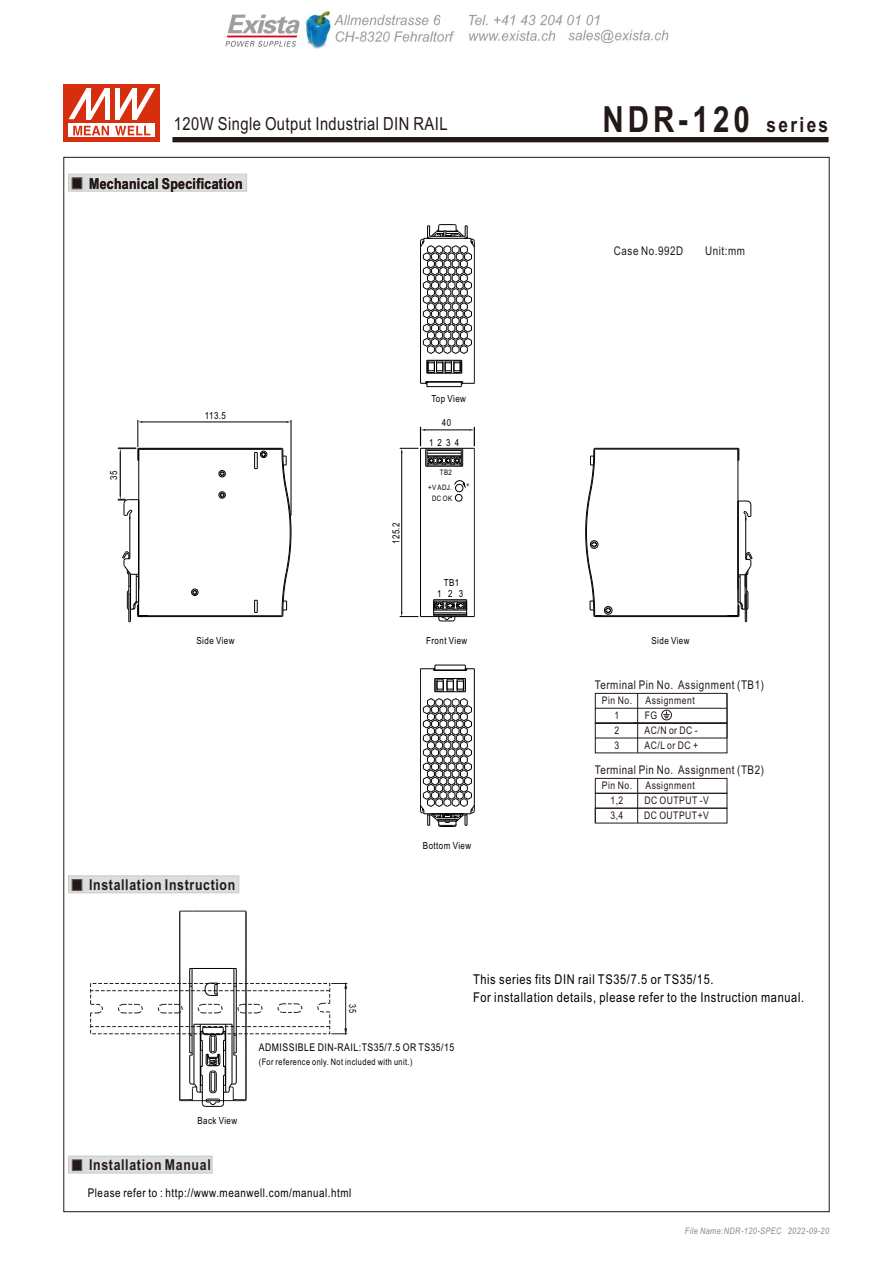
<style>
.page{position:relative;width:893px;height:1263px;background:#fff}
.page>*{position:absolute;margin:0;border:0;box-sizing:border-box;transform-origin:0 0}
.t1{font:700 36px "Arial Narrow";letter-spacing:.115em;color:#231916}
.t2{font:18px "Arial Narrow";letter-spacing:.025em;color:#231916}
.t3{font:700 15px "Arial Narrow";letter-spacing:.045em;color:#231916}
.t4{font:700 15px "Arial Narrow";letter-spacing:.025em;color:#231916}
.t5{font:13.5px/18.3px "Arial Narrow";letter-spacing:.045em;color:#000}
.t6{font:12px "Arial Narrow";letter-spacing:.045em;color:#231916}
.t7{font:12px "Arial Narrow";letter-spacing:.045em;color:#000}
.t8{font:10.65px "Arial Narrow";letter-spacing:.045em;color:#000}
.t9{font:10.5px/14.9px "Arial Narrow";letter-spacing:.045em;color:#231916}
.t10{font:9.75px "Arial Narrow";letter-spacing:.045em;color:#000}
.t11{font:9.75px "Arial Narrow";letter-spacing:.045em;color:#000;scale:.9 1}
.t12{font:9px "Arial Narrow";letter-spacing:.045em;color:#000}
.t13{font:italic 9px "Arial Narrow";letter-spacing:.045em;color:#898989}
.t14{font:7.5px "Arial Narrow";letter-spacing:.045em;color:#000}
.t15{font:700 6px "Arial Narrow";color:#231916}
.s1{font-size:21px}
</style>
<div class="page">
<svg style="left:68px;top:174px;width:179px;height:17px;background:#d3d4d4"></svg>
<svg style="left:68px;top:875px;width:171px;height:18px;background:#d3d4d4"></svg>
<div style="left:595px;top:808px;width:132px;height:15px;border:1px solid #231916"></div>
<div style="left:595px;top:793px;width:132px;height:15px;border:1px solid #231916"></div>
<div style="left:595px;top:693px;width:132px;height:15px;border:1px solid #231916"></div>
<div style="left:595px;top:778px;width:132px;height:15px;border:1px solid #231916"></div>
<svg style="left:637px;top:693px;width:1px;height:60px"></svg>
<svg style="left:637px;top:778px;width:1px;height:45px"></svg>
<svg style="left:595px;top:708px;width:1px;height:30px"></svg>
<svg style="left:595px;top:808px;width:1px;height:15px"></svg>
<svg style="left:727px;top:693px;width:1px;height:45px"></svg>
<div style="left:595px;top:723px;width:43px;height:1px;border:1px solid #231916"></div>
<div style="left:634px;top:723px;width:93px;height:1px;border:1px solid #231916"></div>
<svg style="left:663px;top:712px;width:7px;height:6px"></svg>
<div style="left:661px;top:710px;width:11px;height:10px;border:1px solid #231916;border-radius:50%"></div>
<svg style="left:172px;top:137px;width:657px;height:6px;background:#3b322f"></svg>
<svg style="left:68px;top:1156px;width:144px;height:17px;background:#d2d2d2"></svg>
<div style="left:64px;top:84px;width:96px;height:58px;background:#d62e0f"></div>
<svg style="left:69px;top:124px;width:86px;height:13px"></svg>
<svg style="left:115px;top:126px;width:35px;height:9px"></svg>
<svg style="left:73px;top:126px;width:36px;height:9px"></svg>
<svg style="left:69px;top:88px;width:40px;height:31px"></svg>
<svg style="left:115px;top:88px;width:40px;height:31px"></svg>
<hr style="left:426px;top:466px;width:37px;height:1px;background:#000">
<hr style="left:474px;top:448px;width:1px;height:169px;background:#000">
<hr style="left:420px;top:448px;width:1px;height:169px;background:#000">
<hr style="left:434px;top:599px;width:33px;height:1px;background:#000">
<svg style="left:455px;top:480px;width:11px;height:21px"></svg>
<hr style="left:595px;top:448px;width:143px;height:1px;background:#000">
<hr style="left:595px;top:616px;width:140px;height:1px;background:#000">
<hr style="left:595px;top:449px;width:143px;height:1px;background:#000">
<hr style="left:738px;top:476px;width:1px;height:113px;background:#000">
<svg style="left:738px;top:448px;width:2px;height:28px"></svg>
<hr style="left:595px;top:615px;width:143px;height:1px;background:#000">
<hr style="left:474px;top:247px;width:1px;height:136px;background:#000">
<hr style="left:420px;top:247px;width:1px;height:136px;background:#000">
<hr style="left:427px;top:373px;width:35px;height:1px;background:#000">
<hr style="left:426px;top:381px;width:37px;height:1px;background:#000">
<svg style="left:461px;top:382px;width:13px;height:5px"></svg>
<svg style="left:420px;top:382px;width:7px;height:3px"></svg>
<svg style="left:427px;top:360px;width:35px;height:13px"></svg>
<div style="left:427px;top:382px;width:34px;height:5px;border:1px solid #000"></div>
<hr style="left:139px;top:615px;width:142px;height:1px;background:#000">
<svg style="left:254px;top:600px;width:4px;height:13px"></svg>
<hr style="left:138px;top:476px;width:1px;height:113px;background:#000">
<hr style="left:139px;top:448px;width:143px;height:1px;background:#000">
<hr style="left:139px;top:616px;width:143px;height:1px;background:#000">
<hr style="left:139px;top:449px;width:142px;height:1px;background:#000">
<svg style="left:281px;top:448px;width:10px;height:169px"></svg>
<hr style="left:420px;top:669px;width:1px;height:136px;background:#000">
<hr style="left:474px;top:669px;width:1px;height:136px;background:#000">
<svg style="left:435px;top:678px;width:31px;height:14px"></svg>
<hr style="left:435px;top:670px;width:30px;height:1px;background:#000">
<svg style="left:420px;top:665px;width:16px;height:6px"></svg>
<hr style="left:435px;top:665px;width:30px;height:1px;background:#000">
<svg style="left:465px;top:665px;width:9px;height:6px"></svg>
<div style="left:457px;top:681px;width:7px;height:8px;border:1px solid #000"></div>
<div style="left:445px;top:363px;width:7px;height:8px;border:1px solid #000"></div>
<div style="left:436px;top:363px;width:7px;height:8px;border:1px solid #000"></div>
<div style="left:428px;top:363px;width:7px;height:8px;border:1px solid #000"></div>
<svg style="left:585px;top:448px;width:27px;height:169px"></svg>
<hr style="left:401px;top:452px;width:1px;height:161px;background:#000">
<hr style="left:291px;top:420px;width:1px;height:96px;background:#000">
<hr style="left:141px;top:422px;width:146px;height:1px;background:#000">
<svg style="left:118px;top:420px;width:24px;height:56px"></svg>
<svg style="left:400px;top:427px;width:75px;height:39px"></svg>
<svg style="left:218px;top:491px;width:8px;height:8px"></svg>
<svg style="left:191px;top:589px;width:7px;height:7px"></svg>
<svg style="left:218px;top:470px;width:8px;height:7px"></svg>
<svg style="left:254px;top:451px;width:13px;height:18px"></svg>
<hr style="left:120px;top:453px;width:1px;height:43px;background:#231f20">
<svg style="left:420px;top:224px;width:55px;height:130px"></svg>
<svg style="left:420px;top:698px;width:55px;height:129px"></svg>
<hr style="left:130px;top:514px;width:1px;height:45px;background:#000">
<svg style="left:118px;top:495px;width:21px;height:25px"></svg>
<svg style="left:122px;top:549px;width:25px;height:73px"></svg>
<svg style="left:728px;top:501px;width:25px;height:121px"></svg>
<svg style="left:400px;top:600px;width:74px;height:22px"></svg>
<hr style="left:192px;top:911px;width:41px;height:1px;background:#231f20">
<svg style="left:233px;top:911px;width:14px;height:2px"></svg>
<hr style="left:246px;top:913px;width:1px;height:47px;background:#231f20">
<hr style="left:179px;top:913px;width:1px;height:47px;background:#231f20">
<svg style="left:179px;top:911px;width:13px;height:2px"></svg>
<hr style="left:179px;top:960px;width:1px;height:91px;background:#231f20">
<hr style="left:246px;top:960px;width:1px;height:91px;background:#231f20">
<svg style="left:90px;top:968px;width:257px;height:139px"></svg>
<img style="left:225px;top:11px;width:444px;height:38px">
<h2 class="t2" style="left:174px;top:117px;width:275px">120W Single Output Industrial DIN RAIL</h2>
<h1 class="t1" style="left:602px;top:106px;width:227px">NDR-120 <span class="s1">series</span></h1>
<p class="t4" style="left:89px;top:178px;width:155px">Mechanical Specification</p>
<p class="t10" style="left:110px;top:480px;width:11px;rotate:-90deg">35</p>
<p class="t10" style="left:205px;top:412px;width:23px">113.5</p>
<p class="t10" style="left:392px;top:544px;width:23px;rotate:-90deg">125.2</p>
<p class="t10" style="left:431px;top:395px;width:36px">Top View</p>
<p class="t10" style="left:442px;top:419px;width:11px">40</p>
<p class="t10" style="left:429px;top:439px;width:32px">1234</p>
<p class="t14" style="left:440px;top:470px;width:13px">TB2</p>
<p class="t14" style="left:432px;top:496px;width:22px">DC OK</p>
<p class="t15" style="left:467px;top:482px;width:4px">+</p>
<p class="t14" style="left:428px;top:485px;width:25px">+V ADJ.</p>
<p class="t10" style="left:444px;top:579px;width:17px">TB1</p>
<p class="t10" style="left:437px;top:590px;width:28px">123</p>
<p class="t6" style="left:614px;top:247px;width:71px">Case No.992D</p>
<p class="t6" style="left:705px;top:247px;width:41px">Unit:mm</p>
<p class="t10" style="left:197px;top:637px;width:40px">Side View</p>
<p class="t10" style="left:426px;top:637px;width:43px">Front View</p>
<p class="t10" style="left:651px;top:637px;width:40px">Side View</p>
<p class="t6" style="left:595px;top:680px;width:170px">Terminal Pin No. Assignment (TB1)</p>
<p class="t9" style="left:602px;top:694px;width:32px">Pin No.</p>
<p class="t9" style="left:615px;top:709px;width:6px">1<br>2</p>
<p class="t9" style="left:615px;top:739px;width:6px">3</p>
<p class="t9" style="left:645px;top:694px;width:51px">Assignment</p>
<p class="t9" style="left:645px;top:709px;width:14px">FG</p>
<p class="t9" style="left:645px;top:739px;width:55px">AC/L or DC +</p>
<p class="t9" style="left:645px;top:724px;width:55px">AC/N or DC -</p>
<p class="t6" style="left:595px;top:765px;width:170px">Terminal Pin No. Assignment (TB2)</p>
<p class="t3" style="left:89px;top:879px;width:148px">Installation Instruction</p>
<p class="t10" style="left:423px;top:841px;width:50px">Bottom View</p>
<p class="t9" style="left:602px;top:779px;width:32px">Pin No.</p>
<p class="t9" style="left:610px;top:794px;width:14px">1,2<br>3,4</p>
<p class="t9" style="left:645px;top:779px;width:51px">Assignment</p>
<p class="t9" style="left:644px;top:794px;width:66px">DC OUTPUT -V<br>DC OUTPUT+V</p>
<p class="t10" style="left:197px;top:1117px;width:41px">Back View</p>
<p class="t11" style="left:356px;top:1004px;width:11px;rotate:90deg">35</p>
<p class="t8" style="left:259px;top:1043px;width:197px">ADMISSIBLE DIN-RAIL:TS35/7.5 OR TS35/15</p>
<p class="t12" style="left:259px;top:1059px;width:155px">(For reference only. Not included with unit.)</p>
<p class="t5" style="left:473px;top:971px;width:333px">This series fits DIN rail TS35/7.5 or TS35/15.<br>For installation details, please refer to the Instruction manual.</p>
<p class="t3" style="left:89px;top:1159px;width:123px">Installation Manual</p>
<p class="t7" style="left:88px;top:1188px;width:265px">Please refer to : http://www.meanwell.com/manual.html</p>
<p class="t13" style="left:685px;top:1227px;width:146px">File Name:NDR-120-SPEC 2022-09-20</p>
</div>
